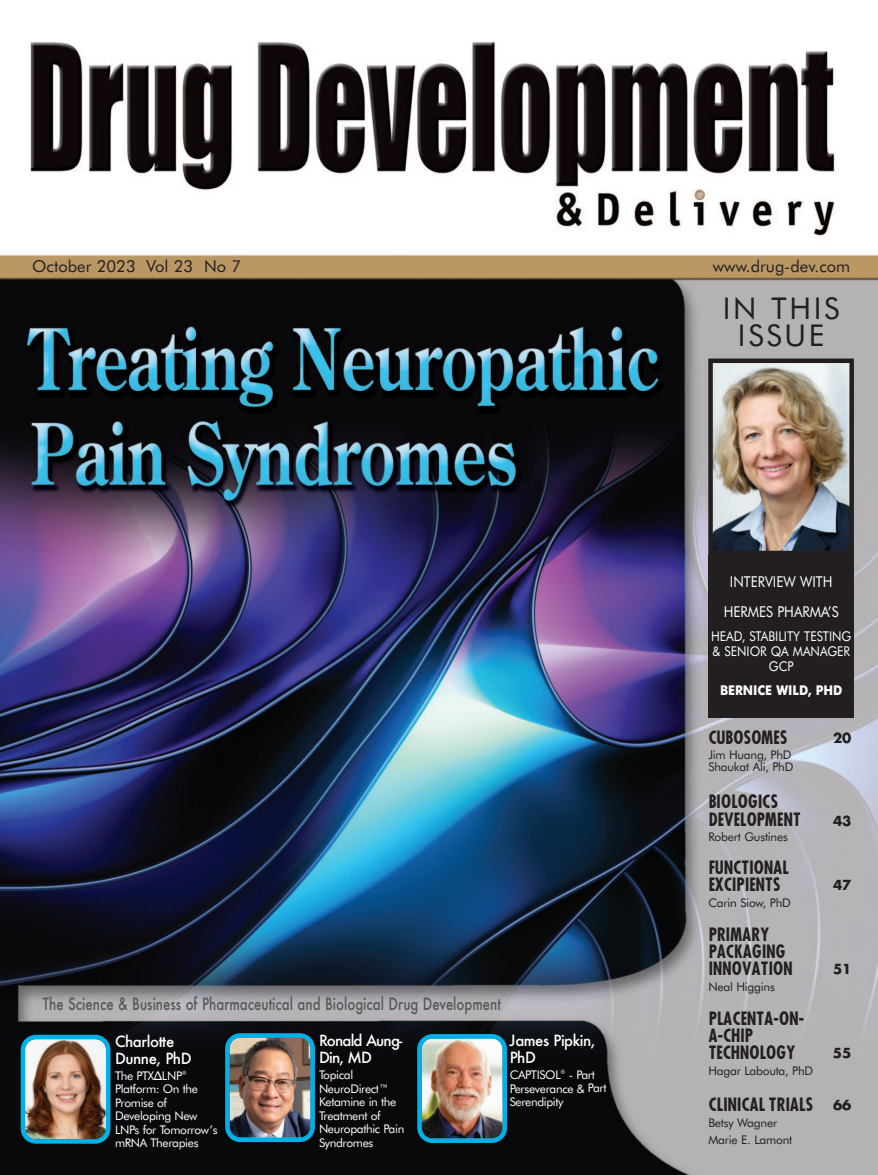
<style>
.page{position:relative;width:878px;height:1175px;background:#fff}
.page>*{position:absolute;margin:0;border:0;box-sizing:border-box;transform-origin:0 0}
.t1{font:30px "Futura BT";letter-spacing:.09em;color:#231f20}
.t2{font:700 18px/16.8px "Futura Cond";letter-spacing:-.015em;color:#231f20;scale:.93 1}
.t3{font:500 16.5px "Futura";color:#57585a;scale:.8 1}
.t4{font:16.5px "Futura BT";color:#231f20}
.t5{font:500 15px/16.5px "Futura";letter-spacing:-.035em;color:#fff}
.t6{font:15px "Futura BT";color:#fff;scale:.9 1}
.t7{font:500 15px/16.5px "Futura";letter-spacing:-.055em;color:#fff}
.t8{font:13.5px/15px "Futura BT";color:#fff;text-align:center;scale:.9 1}
.t9{font:700 13.5px "Futura BT";color:#fff;scale:.9 1}
.t10{font:700 13.5px "Futura";letter-spacing:-.02em;color:#231f20}
.t11{font:12px/13.5px "Futura BT";letter-spacing:-.03em;color:#fff}
.t12{font:12px/16.8px "Futura BT";letter-spacing:-.02em;color:#231f20}
.s1{font-family:"Lucida Grande"}
.s2{font-family:"Futura";font-size:13.5px}
</style>
<div class="page">
<img style="left:0;top:42px;width:878px;height:1132px">
<img style="left:713px;top:363px;width:135px;height:187px">
<div style="left:708px;top:358px;width:145px;height:197px;border:4px solid #231f20"></div>
<div style="left:708px;top:555px;width:146px;height:163px;background:#231f20"></div>
<img style="left:225px;top:1033px;width:90px;height:109px">
<img style="left:21px;top:1034px;width:89px;height:109px">
<img style="left:417px;top:1034px;width:90px;height:109px">
<p class="t4" style="left:32px;top:259px;width:210px">October 2023 Vol 23 No 7</p>
<p class="t4" style="left:712px;top:259px;width:139px">www.drug-dev.com</p>
<p class="t1" style="left:722px;top:296px;width:118px">IN THIS</p>
<p class="t1" style="left:738px;top:323px;width:88px">ISSUE</p>
<p class="t6" style="left:730px;top:576px;width:115px">INTERVIEW WITH</p>
<p class="t6" style="left:723px;top:606px;width:129px">HERMES PHARMA’S</p>
<p class="t8" style="left:711px;top:629px;width:158px">HEAD, STABILITY TESTING &amp; SENIOR QA MANAGER<br>GCP</p>
<p class="t9" style="left:720px;top:684px;width:138px">BERNICE WILD, PHD</p>
<p class="t2" style="left:708px;top:729px;width:86px">CUBOSOMES</p>
<p class="t10" style="left:833px;top:732px;width:20px">20</p>
<p class="t12" style="left:708px;top:747px;width:85px">Jim Huang, PhD</p>
<p class="t12" style="left:708px;top:759px;width:87px">Shaukat Ali, PhD</p>
<p class="t2" style="left:708px;top:792px;width:101px;line-height:18.3px">BIOLOGICS<br>DEVELOPMENT</p>
<p class="t10" style="left:833px;top:814px;width:20px">43</p>
<p class="t3" style="left:43px;top:993px;width:574px">The Science &amp; Business of Pharmaceutical and Biological Drug Development</p>
<p class="t5" style="left:115px;top:1033px;width:78px">Charlotte<br>Dunne, PhD</p>
<p class="t11" style="left:115px;top:1069px;width:104px">The PTX<span class="s1">Δ</span>LNP<sup>®<br></sup>Platform: On the<br>Promise of<br>Developing New<br>LNPs for Tomorrow’s mRNA Therapies</p>
<p class="t7" style="left:319px;top:1032px;width:85px">Ronald Aung-<br>Din, MD</p>
<p class="t11" style="left:319px;top:1069px;width:87px">Topical<br>NeuroDirect™<br>Ketamine in the<br>Treatment of<br>Neuropathic Pain<br>Syndromes</p>
<p class="t5" style="left:509px;top:1032px;width:87px">James Pipkin,<br>PhD</p>
<p class="t11" style="left:509px;top:1069px;width:98px">CAPTISOL<sup>®</sup> - Part<br>Perseverance &amp; Part<br>Serendipity</p>
<p class="t12" style="left:708px;top:829px;width:81px">Robert Gustines</p>
<p class="t2" style="left:708px;top:859px;width:88px">FUNCTIONAL<br>EXCIPIENTS</p>
<p class="t12" style="left:708px;top:895px;width:84px">Carin Siow, PhD</p>
<p class="t2" style="left:708px;top:926px;width:92px">PRIMARY<br>PACKAGING<br>INNOVATION</p>
<p class="t12" style="left:708px;top:979px;width:68px">Neal Higgins</p>
<p class="t2" style="left:708px;top:1010px;width:104px">PLACENTA-ON-<br>A-CHIP<br>TECHNOLOGY</p>
<p class="t10" style="left:833px;top:879px;width:20px">47</p>
<p class="t10" style="left:833px;top:963px;width:20px">51</p>
<p class="t10" style="left:833px;top:1047px;width:20px">55</p>
<p class="t12" style="left:708px;top:1063px;width:106px">Hagar Labouta, PhD</p>
<p class="t2" style="left:708px;top:1095px;width:155px">CLINICAL TRIALS <span class="s2">66</span></p>
<p class="t12" style="left:708px;top:1115px;width:85px">Betsy Wagner<br>Marie E. Lamont</p>
</div>
